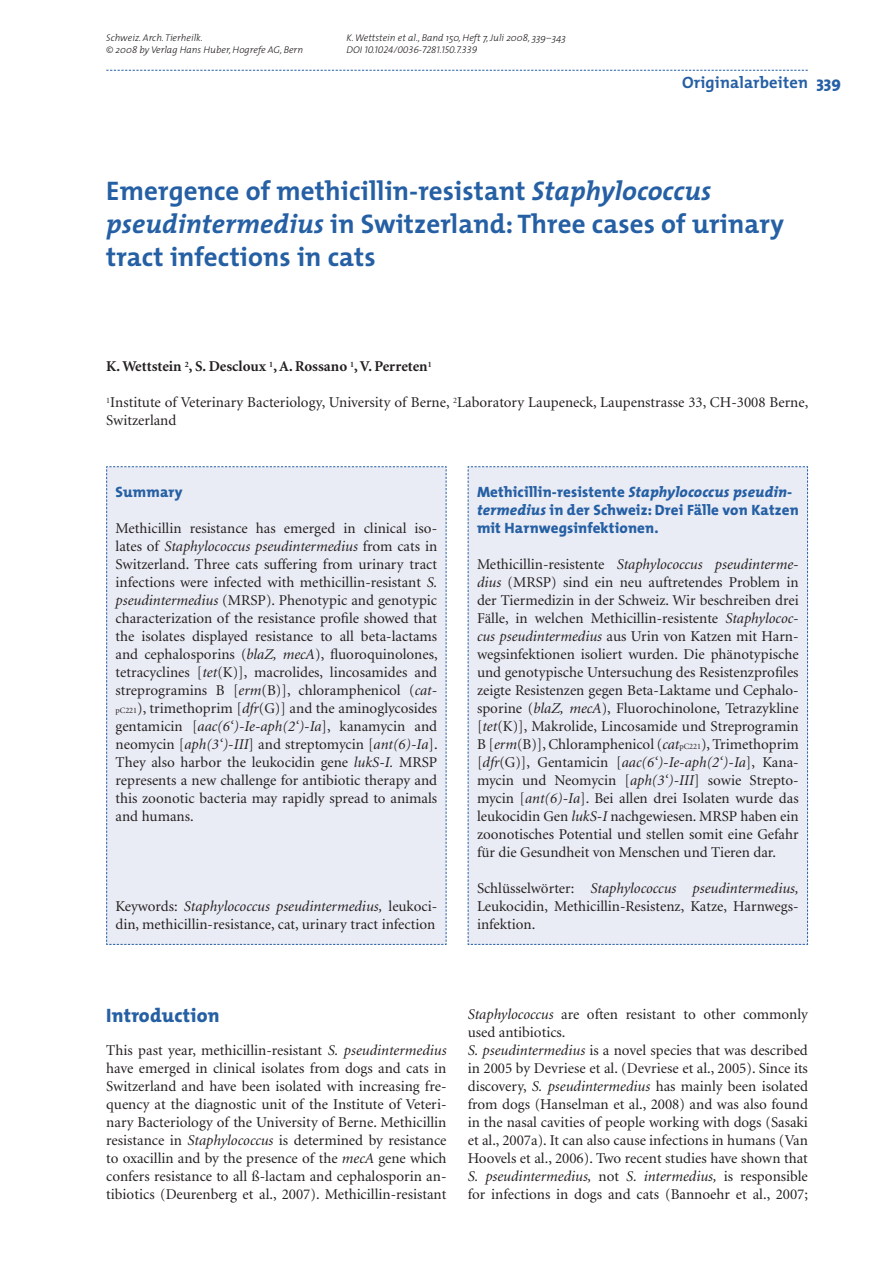
<style>
.page{position:relative;width:893px;height:1263px;background:#fff}
.page>*{position:absolute;margin:0;border:0;box-sizing:border-box;transform-origin:0 0}
.t1{font:700 27px/33px "The Mix";letter-spacing:.005em;color:#255fa4}
.t2{font:800 19.5px "The Mix";letter-spacing:.01em;color:#255fa4}
.t3{font:700 16.5px "The Mix";letter-spacing:.01em;color:#255fa4}
.t4{font:15px/18px "Minion";color:#231f20;text-align:justify}
.t5{font:800 15px/18px "The Mix";letter-spacing:.01em;color:#255fa4}
.t6{font:700 15px "Minion";color:#231f20}
.t7{font:italic 300 9.75px/12px "The Mix";color:#231f20}
.t8{font:italic 9.75px "The Mix Light Caps";color:#231f20}
.s1{font-family:"The Mix";font-weight:300}
.s2{font-weight:800}
.s3{font-style:italic}
.s4{font-size:8.25px}
</style>
<div class="page">
<svg style="left:106px;top:70px;width:702px;height:1px"></svg>
<div style="left:106px;top:466px;width:341px;height:479px;background:#eaecf5"></div>
<div style="left:467px;top:466px;width:341px;height:479px;background:#eaecf5"></div>
<p class="t7" style="left:106px;top:32px;width:198px">Schweiz. Arch. Tierheilk.<br>© 2008 by Verlag Hans Huber, Hogrefe AG, Bern</p>
<p class="t7" style="left:347px;top:32px;width:221px">K. Wettstein et al., Band 150, Heft 7, Juli 2008, 339–343</p>
<p class="t8" style="left:347px;top:42px;width:132px"><span class="s1">DOI</span> 10.1024/0036-7281.150.7.339</p>
<p class="t3" style="left:682px;top:69px;width:160px">Originalarbeiten <span class="s2">339</span></p>
<h1 class="t1" style="left:106px;top:174px;width:679px">Emergence of methicillin-resistant <span class="s3">Staphylococcus pseudintermedius</span> in Switzerland: Three cases of urinary tract infections in cats</h1>
<p class="t6" style="left:106px;top:359px;width:327px">K. Wettstein <sup>2</sup>, S. Descloux <sup>1</sup>, A. Rossano <sup>1</sup>, V. Perreten<sup>1</sup></p>
<p class="t4" style="left:106px;top:394px;width:704px"><sup>1</sup>Institute of Veterinary Bacteriology, University of Berne, <sup>2</sup>Laboratory Laupeneck, Laupenstrasse 33, CH-3008 Berne,<br>Switzerland</p>
<p class="t5" style="left:116px;top:483px;width:68px">Summary</p>
<p class="t4" style="left:116px;top:520px;width:324px">Methicillin resistance has emerged in clinical iso&shy;lates of <span class="s3">Staphylococcus pseudintermedius</span> from cats in Switzerland. Three cats suffering from urinary tract infections were infected with methicillin-resistant <span class="s3">S. pseudintermedius</span> (MRSP). Phenotypic and genotypic characterization of the resistance profile showed that the isolates displayed resistance to all beta-lactams and cephalosporins (<span class="s3">blaZ, mecA</span>), fluoroquinolones, tetracyclines [<span class="s3">tet</span>(K)], macrolides, lincosamides and streprogramins B [<span class="s3">erm</span>(B)], chloramphenicol (<span class="s3">cat&shy;</span><span class="s4">pC221</span>), trimethoprim [<span class="s3">dfr</span>(G)] and the aminoglycosides gentamicin [<span class="s3">aac(6‘)-Ie-aph(2‘)-Ia</span>], kanamycin and neomycin [<span class="s3">aph(3‘)-III</span>] and streptomycin [<span class="s3">ant(6)-Ia</span>].<br>They also harbor the leukocidin gene <span class="s3">lukS-I.</span> MRSP represents a new challenge for antibiotic therapy and this zoonotic bacteria may rapidly spread to animals and humans.</p>
<p class="t4" style="left:116px;top:898px;width:323px">Keywords: <span class="s3">Staphylococcus pseudintermedius,</span> leukoci&shy;din, methicillin-resistance, cat, urinary tract infection</p>
<p class="t5" style="left:477px;top:483px;width:323px">Methicillin-resistente <span class="s3">Staphylococcus pseudin&shy;termedius</span> in der Schweiz: Drei Fälle von Katzen mit Harnwegsinfektionen.</p>
<p class="t4" style="left:477px;top:556px;width:323px">Methicillin-resistente <span class="s3">Staphylococcus pseudinterme&shy;dius</span> (MRSP) sind ein neu auftretendes Problem in der Tiermedizin in der Schweiz. Wir beschreiben drei Fälle, in welchen Methicillin-resistente <span class="s3">Staphylococ&shy;cus pseudintermedius</span> aus Urin von Katzen mit Harn&shy;wegsinfektionen isoliert wurden. Die phänotypische und genotypische Untersuchung des Resistenzprofiles zeigte Resistenzen gegen Beta-Laktame und Cephalo&shy;sporine (<span class="s3">blaZ, mecA</span>), Fluorochinolone, Tetrazykline [<span class="s3">tet</span>(K)], Makrolide, Lincosamide und Streprogramin B [<span class="s3">erm</span>(B)], Chloramphenicol (<span class="s3">cat</span><span class="s4">pC221</span>), Trimethoprim [<span class="s3">dfr</span>(G)], Gentamicin [<span class="s3">aac(6‘)-Ie-aph(2‘)-Ia</span>], Kana&shy;mycin und Neomycin [<span class="s3">aph(3‘)-III</span>] sowie Strepto&shy;mycin [<span class="s3">ant(6)-Ia</span>]. Bei allen drei Isolaten wurde das leukocidin Gen <span class="s3">lukS-I</span> nachgewiesen. MRSP haben ein zoonotisches Potential und stellen somit eine Gefahr für die Gesundheit von Menschen und Tieren dar.</p>
<p class="t4" style="left:477px;top:880px;width:323px">Schlüsselwörter: <span class="s3">Staphylococcus pseudintermedius, </span>Leukocidin, Methicillin-Resistenz, Katze, Harnwegs&shy;infektion.</p>
<h2 class="t2" style="left:106px;top:999px;width:115px">Introduction</h2>
<p class="t4" style="left:106px;top:1042px;width:342px">This past year, methicillin-resistant <span class="s3">S. pseudintermedius </span>have emerged in clinical isolates from dogs and cats in Switzerland and have been isolated with increasing fre&shy;quency at the diagnostic unit of the Institute of Veteri&shy;nary Bacteriology of the University of Berne. Methicillin resistance in <span class="s3">Staphylococcus</span> is determined by resistance to oxacillin and by the presence of the <span class="s3">mecA</span> gene which confers resistance to all ß-lactam and cephalosporin an&shy;tibiotics (Deurenberg et al., 2007). Methicillin-resistant</p>
<p class="t4" style="left:468px;top:1006px;width:342px;text-align:left"><span class="s3">Staphylococcus</span> are often resistant to other commonly used antibiotics.<br><span class="s3">S. pseudintermedius</span> is a novel species that was described in 2005 by Devriese et al. (Devriese et al., 2005). Since its discovery, <span class="s3">S. pseudintermedius</span> has mainly been isolated from dogs (Hanselman et al., 2008) and was also found in the nasal cavities of people working with dogs (Sasaki et al., 2007a). It can also cause infections in humans (Van Hoovels et al., 2006). Two recent studies have shown that <span class="s3">S. pseudintermedius,</span> not <span class="s3">S. intermedius,</span> is responsible for infections in dogs and cats (Bannoehr et al., 2007;</p>
</div>
